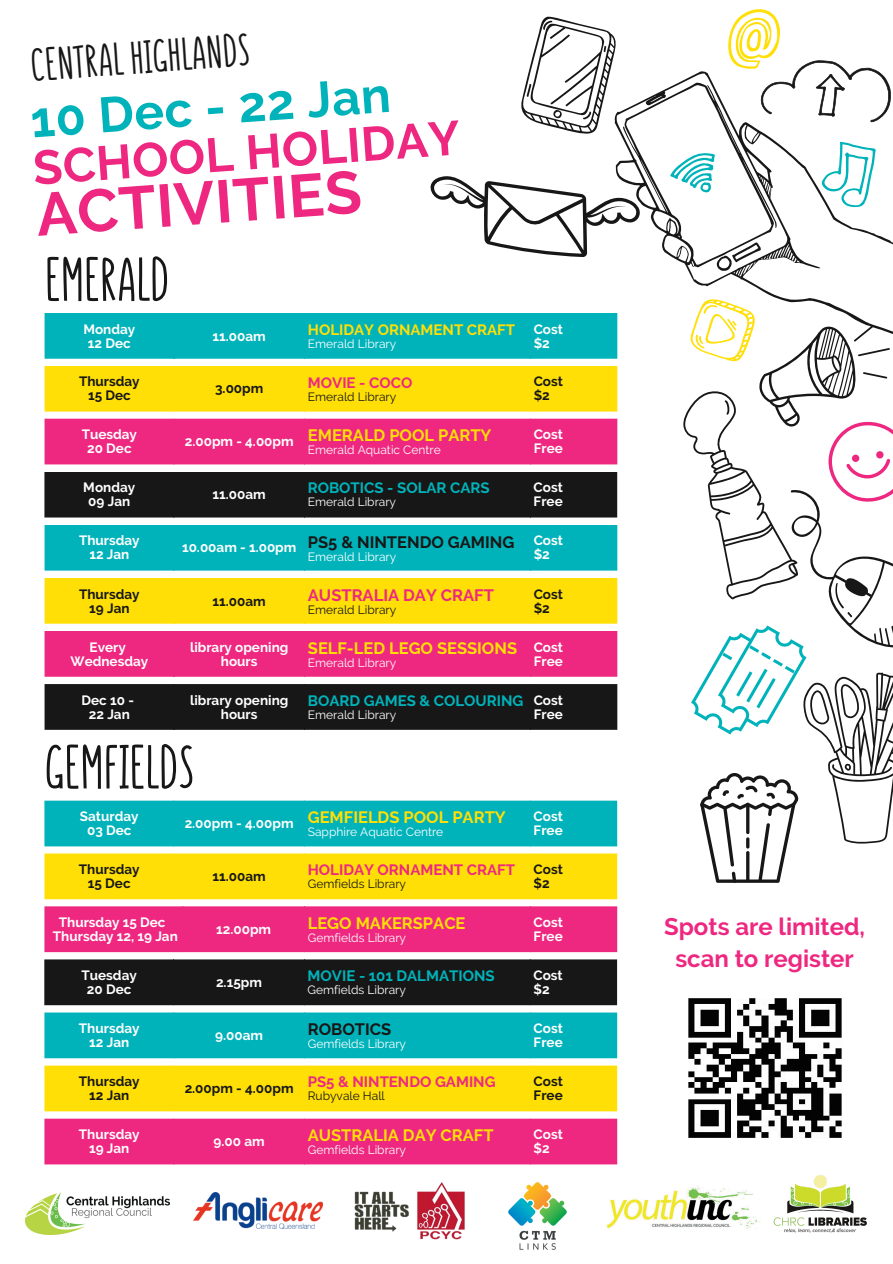
<style>
.page{position:relative;width:893px;height:1264px;background:#fff}
.page>*{position:absolute;margin:0;border:0;box-sizing:border-box;transform-origin:0 0}
.t1{font:700 60px "SUNN Line Free";color:#171717}
.t2{font:700 60px "Raleway";color:#ee2880}
.t3{font:700 49.35px "Raleway";color:#00b3ba}
.t4{font:700 47.85px "Raleway";color:#ee2880}
.t5{font:700 45px "SUNN Line Free";color:#171717}
.t6{font:700 24px/32.5px "Raleway";color:#ee2880;text-align:center}
.t7{font:700 16.5px "Raleway";color:#ffdf05}
.t8{font:700 16.5px "Raleway";color:#171717}
.t9{font:700 16.5px "Raleway";color:#ee2880}
.t10{font:700 15px "Raleway";color:#ee2880}
.t11{font:700 15px "Raleway";color:#00b3ba}
.t12{font:700 15px "Raleway";color:#ffdf05}
.t13{font:700 13.5px/14px "Raleway";color:#fff;text-align:center}
.t14{font:700 13.5px/14px "Raleway";color:#171717;text-align:center}
.t15{font:12px "Raleway";color:#fff}
.t16{font:12px "Raleway";color:#171717}
</style>
<div class="page">
<svg style="left:521px;top:17px;width:94px;height:117px"></svg>
<svg style="left:430px;top:176px;width:184px;height:81px"></svg>
<svg style="left:614px;top:71px;width:278px;height:282px"></svg>
<svg style="left:821px;top:142px;width:54px;height:65px"></svg>
<svg style="left:683px;top:299px;width:209px;height:583px"></svg>
<div style="left:45px;top:313px;width:572px;height:46px;background:#00b3ba"></div>
<div style="left:45px;top:366px;width:572px;height:45px;background:#ffdf05"></div>
<div style="left:45px;top:419px;width:572px;height:45px;background:#ee2880"></div>
<div style="left:45px;top:472px;width:572px;height:45px;background:#171717"></div>
<div style="left:45px;top:631px;width:572px;height:45px;background:#ee2880"></div>
<div style="left:45px;top:525px;width:572px;height:45px;background:#00b3ba"></div>
<div style="left:45px;top:684px;width:572px;height:45px;background:#171717"></div>
<div style="left:45px;top:578px;width:572px;height:45px;background:#ffdf05"></div>
<svg style="left:728px;top:9px;width:162px;height:113px"></svg>
<img style="left:773px;top:1175px;width:93px;height:58px">
<img style="left:193px;top:1192px;width:129px;height:36px">
<img style="left:354px;top:1182px;width:111px;height:58px">
<img style="left:508px;top:1182px;width:58px;height:66px">
<img style="left:606px;top:1185px;width:154px;height:44px">
<img style="left:26px;top:1192px;width:143px;height:42px">
<div style="left:45px;top:801px;width:572px;height:45px;background:#00b3ba"></div>
<div style="left:45px;top:853px;width:572px;height:46px;background:#ffdf05"></div>
<div style="left:45px;top:906px;width:572px;height:46px;background:#ee2880"></div>
<div style="left:45px;top:959px;width:572px;height:46px;background:#171717"></div>
<div style="left:45px;top:1118px;width:572px;height:46px;background:#ee2880"></div>
<div style="left:45px;top:1012px;width:572px;height:46px;background:#00b3ba"></div>
<div style="left:45px;top:1065px;width:572px;height:46px;background:#ffdf05"></div>
<img style="left:688px;top:998px;width:154px;height:140px">
<h3 class="t5" style="left:28px;top:33px;width:221px;rotate:-4deg">CENTRAL HIGHLANDS</h3>
<h2 class="t3" style="left:29px;top:91px;width:362px;rotate:-4deg">10 Dec - 22 Jan</h2>
<h3 class="t4" style="left:31px;top:140px;width:429px;rotate:-4deg">SCHOOL HOLIDAY</h3>
<h1 class="t2" style="left:34px;top:179px;width:327px;rotate:-4deg">ACTIVITIES</h1>
<h1 class="t1" style="left:45px;top:236px;width:125px">EMERALD</h1>
<p class="t13" style="left:83px;top:322px;width:53px">Monday<br>12 Dec</p>
<p class="t13" style="left:212px;top:329px;width:55px">11.00am</p>
<p class="t14" style="left:79px;top:375px;width:62px">Thursday<br>15 Dec</p>
<p class="t14" style="left:215px;top:382px;width:50px">3.00pm</p>
<p class="t12" style="left:308px;top:320px;width:209px">HOLIDAY ORNAMENT CRAFT</p>
<p class="t15" style="left:308px;top:336px;width:90px">Emerald Library</p>
<p class="t10" style="left:308px;top:373px;width:106px">MOVIE - COCO</p>
<p class="t16" style="left:308px;top:389px;width:90px">Emerald Library</p>
<p class="t13" style="left:82px;top:427px;width:57px">Tuesday<br>20 Dec</p>
<p class="t7" style="left:185px;top:426px;width:308px"><sub>2.00pm</sub> <sub>-</sub> <sub>4.00pm</sub> EMERALD POOL PARTY</p>
<p class="t15" style="left:308px;top:443px;width:134px">Emerald Aquatic Centre</p>
<p class="t13" style="left:83px;top:480px;width:53px">Monday<br>09 Jan</p>
<p class="t13" style="left:212px;top:487px;width:55px">11.00am</p>
<p class="t11" style="left:308px;top:479px;width:183px">ROBOTICS - SOLAR CARS</p>
<p class="t15" style="left:308px;top:495px;width:90px">Emerald Library</p>
<p class="t13" style="left:79px;top:533px;width:62px">Thursday<br>12 Jan</p>
<p class="t8" style="left:182px;top:532px;width:334px"><sub>10.00am</sub> <sub>-</sub> <sub>1.00pm</sub> PS5 &amp; NINTENDO GAMING</p>
<p class="t15" style="left:308px;top:549px;width:90px">Emerald Library</p>
<p class="t14" style="left:79px;top:587px;width:62px">Thursday<br>19 Jan</p>
<p class="t14" style="left:212px;top:594px;width:55px">11.00am</p>
<p class="t9" style="left:308px;top:585px;width:187px">AUSTRALIA DAY CRAFT</p>
<p class="t16" style="left:308px;top:602px;width:90px">Emerald Library</p>
<p class="t13" style="left:70px;top:640px;width:79px">Every<br>Wednesday</p>
<p class="t13" style="left:190px;top:640px;width:100px">library opening hours</p>
<p class="t7" style="left:308px;top:638px;width:211px">SELF-LED LEGO SESSIONS</p>
<p class="t15" style="left:308px;top:655px;width:90px">Emerald Library</p>
<p class="t13" style="left:82px;top:693px;width:54px">Dec 10 -<br>22 Jan</p>
<p class="t13" style="left:190px;top:693px;width:100px">library opening hours</p>
<p class="t11" style="left:308px;top:691px;width:217px">BOARD GAMES &amp; COLOURING</p>
<p class="t15" style="left:308px;top:707px;width:90px">Emerald Library</p>
<h1 class="t1" style="left:45px;top:724px;width:151px">GEMFIELDS</h1>
<p class="t13" style="left:80px;top:809px;width:60px">Saturday<br>03 Dec</p>
<p class="t7" style="left:185px;top:807px;width:322px"><sub>2.00pm</sub> <sub>-</sub> <sub>4.00pm</sub> GEMFIELDS POOL PARTY</p>
<p class="t15" style="left:308px;top:825px;width:137px">Sapphire Aquatic Centre</p>
<p class="t14" style="left:79px;top:862px;width:62px">Thursday<br>15 Dec</p>
<p class="t14" style="left:212px;top:869px;width:55px">11.00am</p>
<p class="t10" style="left:308px;top:861px;width:209px">HOLIDAY ORNAMENT CRAFT</p>
<p class="t16" style="left:308px;top:877px;width:100px">Gemfields Library</p>
<p class="t13" style="left:53px;top:915px;width:126px">Thursday 15 Dec<br>Thursday 12, 19 Jan</p>
<p class="t13" style="left:216px;top:922px;width:56px">12.00pm</p>
<p class="t7" style="left:308px;top:913px;width:159px">LEGO MAKERSPACE</p>
<p class="t15" style="left:308px;top:930px;width:100px">Gemfields Library</p>
<p class="t13" style="left:81px;top:968px;width:57px">Tuesday<br>20 Dec</p>
<p class="t13" style="left:216px;top:975px;width:47px">2.15pm</p>
<p class="t11" style="left:307px;top:967px;width:188px">MOVIE - 101 DALMATIONS</p>
<p class="t15" style="left:307px;top:982px;width:100px">Gemfields Library</p>
<p class="t13" style="left:79px;top:1021px;width:62px">Thursday<br>12 Jan</p>
<p class="t13" style="left:215px;top:1028px;width:49px">9.00am</p>
<p class="t8" style="left:308px;top:1019px;width:85px">ROBOTICS</p>
<p class="t15" style="left:308px;top:1036px;width:100px">Gemfields Library</p>
<p class="t14" style="left:79px;top:1074px;width:62px">Thursday<br>12 Jan</p>
<p class="t10" style="left:185px;top:1073px;width:312px"><sub>2.00pm</sub> <sub>-</sub> <sub>4.00pm</sub> PS5 &amp; NINTENDO GAMING</p>
<p class="t16" style="left:308px;top:1088px;width:79px">Rubyvale Hall</p>
<p class="t13" style="left:79px;top:1127px;width:62px">Thursday<br>19 Jan</p>
<p class="t13" style="left:213px;top:1134px;width:53px">9.00 am</p>
<p class="t7" style="left:308px;top:1125px;width:187px">AUSTRALIA DAY CRAFT</p>
<p class="t15" style="left:308px;top:1143px;width:100px">Gemfields Library</p>
<p class="t13" style="left:533px;top:322px;width:31px;text-align:left">Cost $2</p>
<p class="t14" style="left:533px;top:375px;width:31px;text-align:left">Cost $2</p>
<p class="t13" style="left:533px;top:427px;width:31px;text-align:left">Cost<br>Free</p>
<p class="t13" style="left:533px;top:480px;width:31px;text-align:left">Cost<br>Free</p>
<p class="t13" style="left:533px;top:533px;width:31px;text-align:left">Cost $2</p>
<p class="t14" style="left:533px;top:587px;width:31px;text-align:left">Cost $2</p>
<p class="t13" style="left:533px;top:640px;width:31px;text-align:left">Cost<br>Free</p>
<p class="t13" style="left:533px;top:693px;width:31px;text-align:left">Cost<br>Free</p>
<p class="t13" style="left:533px;top:809px;width:31px;text-align:left">Cost<br>Free</p>
<p class="t14" style="left:533px;top:862px;width:31px;text-align:left">Cost $2</p>
<p class="t13" style="left:533px;top:915px;width:31px;text-align:left">Cost<br>Free</p>
<p class="t13" style="left:533px;top:968px;width:31px;text-align:left">Cost $2</p>
<p class="t13" style="left:533px;top:1021px;width:31px;text-align:left">Cost<br>Free</p>
<p class="t14" style="left:533px;top:1074px;width:31px;text-align:left">Cost<br>Free</p>
<p class="t13" style="left:533px;top:1127px;width:31px;text-align:left">Cost $2</p>
<h3 class="t6" style="left:664px;top:910px;width:202px">Spots are limited, scan to register</h3>
</div>
